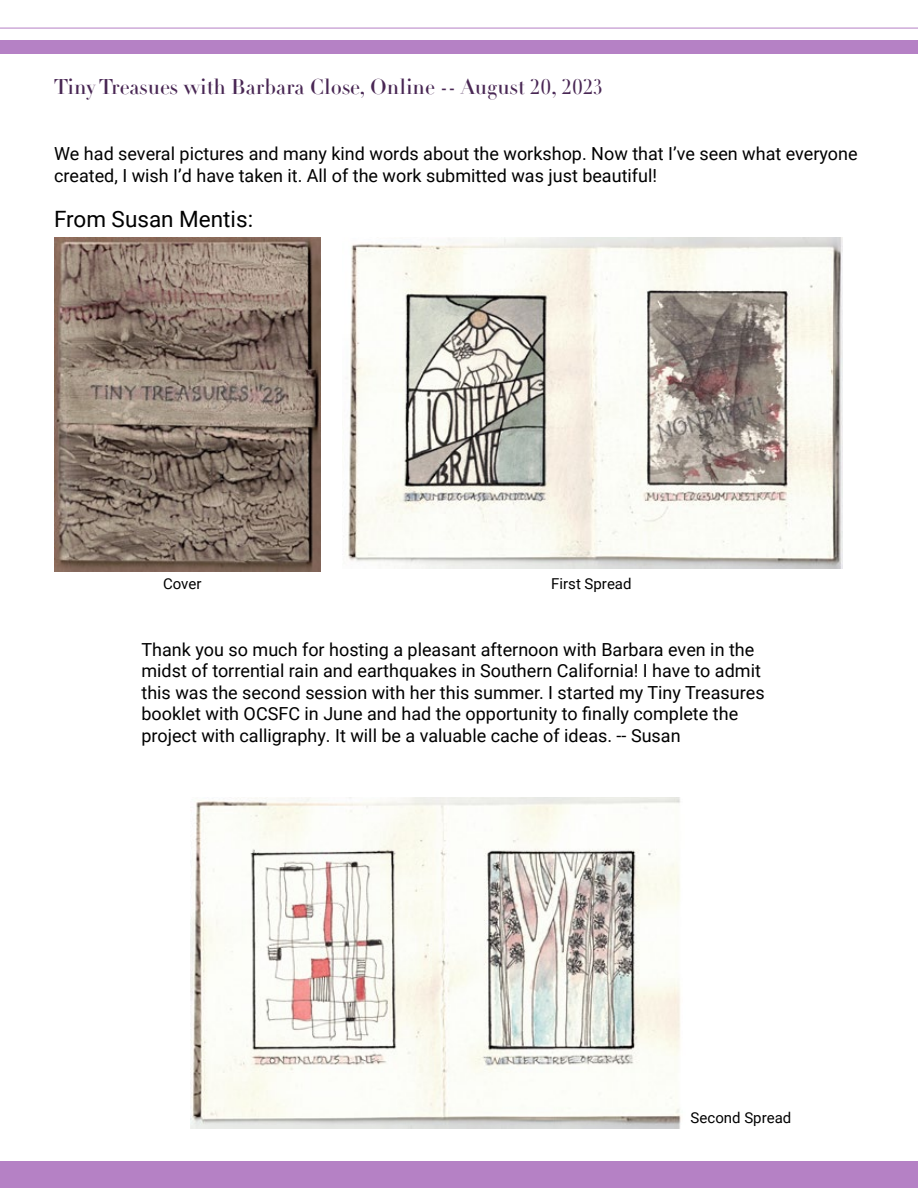
<style>
.page{position:relative;width:918px;height:1188px;background:#fff}
.page>*{position:absolute;margin:0;border:0;box-sizing:border-box;transform-origin:0 0}
.t1{font:22.5px "Roboto";color:#000}
.t2{font:21px "Didot LT Pro Headline";color:#492754}
.t3{font:18px/21.6px "Roboto";color:#000}
.t4{font:15px "Roboto";color:#000}
</style>
<div class="page">
<div style="left:0;top:40px;width:918px;height:14px;background:#b581c5"></div>
<hr style="left:0;top:28px;width:918px;height:1px;background:#b581c5">
<div style="left:0;top:1161px;width:918px;height:27px;background:#b581c5"></div>
<img style="left:54px;top:238px;width:267px;height:334px">
<img style="left:348px;top:238px;width:494px;height:331px">
<img style="left:191px;top:797px;width:490px;height:332px">
<p class="t2" style="left:54px;top:74px;width:550px">Tiny Treasues with Barbara Close, Online -- August 20, 2023</p>
<p class="t3" style="left:54px;top:142px;width:805px">We had several pictures and many kind words about the workshop. Now that I’ve seen what everyone created, I wish I’d have taken it. All of the work submitted was just beautiful!</p>
<p class="t1" style="left:54px;top:203px;width:201px">From Susan Mentis:</p>
<p class="t4" style="left:163px;top:573px;width:40px">Cover</p>
<p class="t4" style="left:551px;top:573px;width:82px">First Spread</p>
<p class="t3" style="left:141px;top:638px;width:625px">Thank you so much for hosting a pleasant afternoon with Barbara even in the midst of torrential rain and earthquakes in Southern California! I have to admit this was the second session with her this summer. I started my Tiny Treasures booklet with OCSFC in June and had the opportunity to finally complete the project with calligraphy. It will be a valuable cache of ideas. -- Susan</p>
<p class="t4" style="left:691px;top:1107px;width:102px">Second Spread</p>
</div>
